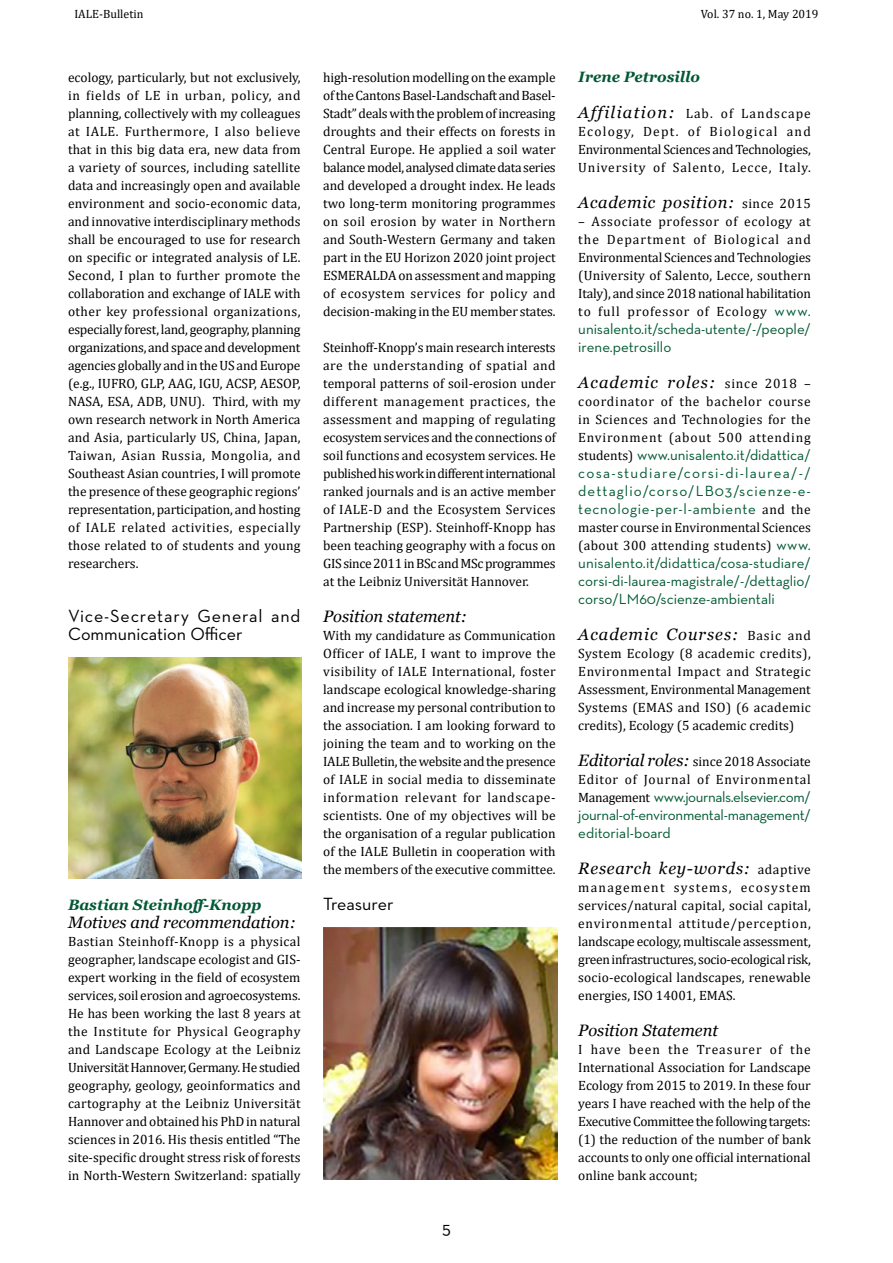
<style>
.page{position:relative;width:893px;height:1263px;background:#fff}
.page>*{position:absolute;margin:0;border:0;box-sizing:border-box;transform-origin:0 0}
.t1{font:18px/18px "Neutra Text";letter-spacing:.035em;color:#000}
.t2{font:18px "Neutra Text";color:#000}
.t3{font:italic 16.5px "Georgia";color:#000}
.t4{font:italic 16.5px "Georgia";letter-spacing:.045em;color:#000}
.t5{font:italic 16.5px "Georgia";letter-spacing:.065em;color:#000}
.t6{font:italic 16.5px "Georgia";letter-spacing:.06em;color:#000}
.t7{font:15px/18px "Neutra Text";color:#005934;text-align:justify}
.t8{font:italic 700 15px "Georgia";color:#005934}
.t9{font:13.5px/18px "Cambria";color:#000;text-align:justify}
.t10{font:13.5px/18px "Cambria";letter-spacing:.055em;color:#000}
.t11{font:12px "Cambria";color:#000}
.s1{font-family:"Georgia";font-style:italic;font-size:16.5px}
.s2{font-family:"Cambria";font-style:normal;font-size:13.5px}
.s3{font-family:"Neutra Text";font-size:15px;color:#005934}
.s4{font-family:"Cambria";font-size:13.5px;color:#000}
</style>
<div class="page">
<img style="left:68px;top:657px;width:234px;height:221px">
<img style="left:323px;top:928px;width:234px;height:252px">
<p class="t11" style="left:74px;top:7px;width:71px">IALE-Bulletin</p>
<p class="t11" style="left:701px;top:7px;width:119px">Vol. 37 no. 1, May 2019</p>
<p class="t9" style="left:68px;top:68px;width:234px">ecology, particularly, but not exclusively, in fields of LE in urban, policy, and planning, collectively with my colleagues at IALE. Furthermore, I also believe that in this big data era, new data from a variety of sources, including satellite data and increasingly open and available environment and socio-economic data, and innovative interdisciplinary methods shall be encouraged to use for research on specific or integrated analysis of LE.<br>Second, I plan to further promote the collaboration and exchange of IALE with other key professional organizations, especially forest, land, geography, planning organizations, and space and development agencies globally and in the US and Europe (e.g., IUFRO, GLP, AAG, IGU, ACSP, AESOP, NASA, ESA, ADB, UNU). Third, with my own research network in North America and Asia, particularly US, China, Japan, Taiwan, Asian Russia, Mongolia, and Southeast Asian countries, I will promote the presence of these geographic regions’ representation, participation, and hosting of IALE related activities, especially those related to of students and young researchers.</p>
<h1 class="t1" style="left:68px;top:606px;width:234px">Vice-Secretary General and<br>Communication Officer</h1>
<p class="t8" style="left:68px;top:895px;width:195px">Bastian Steinhoff-Knopp</p>
<p class="t3" style="left:68px;top:912px;width:229px">Motives and recommendation:</p>
<p class="t9" style="left:68px;top:932px;width:234px">Bastian Steinhoff-Knopp is a physical geographer, landscape ecologist and GIS&shy;expert working in the field of ecosystem services, soil erosion and agroecosystems.<br>He has been working the last 8 years at the Institute for Physical Geography and Landscape Ecology at the Leibniz Universität Hannover, Germany. He studied geography, geology, geoinformatics and cartography at the Leibniz Universität Hannover and obtained his PhD in natural sciences in 2016. His thesis entitled “The site-specific drought stress risk of forests in North-Western Switzerland: spatially</p>
<p class="t9" style="left:323px;top:68px;width:234px">high-resolution modelling on the example of the Cantons Basel-Landschaft and Basel-Stadt” deals with the problem of increasing droughts and their effects on forests in Central Europe. He applied a soil water balance model, analysed climate data series and developed a drought index. He leads two long-term monitoring programmes on soil erosion by water in Northern and South-Western Germany and taken part in the EU Horizon 2020 joint project ESMERALDA on assessment and mapping of ecosystem services for policy and decision-making in the EU member states.</p>
<p class="t9" style="left:323px;top:338px;width:234px">Steinhoff-Knopp’s main research interests are the understanding of spatial and temporal patterns of soil-erosion under different management practices, the assessment and mapping of regulating ecosystem services and the connections of soil functions and ecosystem services. He published his work in different international ranked journals and is an active member of IALE-D and the Ecosystem Services Partnership (ESP). Steinhoff-Knopp has been teaching geography with a focus on GIS since 2011 in BSc and MSc programmes at the Leibniz Universität Hannover.</p>
<p class="t3" style="left:323px;top:606px;width:146px">Position statement:</p>
<p class="t9" style="left:323px;top:626px;width:234px">With my candidature as Communication Officer of IALE, I want to improve the visibility of IALE International, foster landscape ecological knowledge-sharing and increase my personal contribution to the association. I am looking forward to joining the team and to working on the IALE Bulletin, the website and the presence of IALE in social media to disseminate information relevant for landscape&shy;scientists. One of my objectives will be the organisation of a regular publication of the IALE Bulletin in cooperation with the members of the executive committee.</p>
<h1 class="t2" style="left:323px;top:893px;width:72px">Treasurer</h1>
<h1 class="t2" style="left:442px;top:1217px;width:10px">5</h1>
<p class="t8" style="left:578px;top:67px;width:123px">Irene Petrosillo</p>
<p class="t9" style="left:578px;top:104px;width:234px"><span class="s1">Affiliation:</span> Lab. of Landscape Ecology, Dept. of Biological and Environmental Sciences and Technologies, University of Salento, Lecce, Italy.</p>
<p class="t4" style="left:578px;top:192px;width:234px">Academic position: <span class="s2">since 2015</span></p>
<p class="t9" style="left:578px;top:212px;width:234px">– Associate professor of ecology at the Department of Biological and Environmental Sciences and Technologies (University of Salento, Lecce, southern Italy), and since 2018 national habilitation to full professor of Ecology <span class="s3">www.</span></p>
<p class="t7" style="left:578px;top:319px;width:234px">unisalento.it/scheda-utente/-/people/ irene.petrosillo</p>
<p class="t5" style="left:578px;top:372px;width:234px">Academic roles: <span class="s2">since 2018 –</span></p>
<p class="t9" style="left:578px;top:392px;width:234px">coordinator of the bachelor course in Sciences and Technologies for the Environment (about 500 attending</p>
<p class="t7" style="left:578px;top:445px;width:234px"><span class="s4">students)</span> www.unisalento.it/didattica/ cosa-studiare/corsi-di-laurea/-/ dettaglio/corso/LB03/scienze-e&shy;tecnologie-per-l-ambiente <span class="s4">and the</span></p>
<p class="t9" style="left:578px;top:518px;width:234px">master course in Environmental Sciences (about 300 attending students) <span class="s3">www.</span></p>
<p class="t7" style="left:578px;top:553px;width:234px">unisalento.it/didattica/cosa-studiare/ corsi-di-laurea-magistrale/-/dettaglio/ corso/LM60/scienze-ambientali</p>
<p class="t6" style="left:578px;top:624px;width:234px">Academic Courses: <span class="s2">Basic and</span></p>
<p class="t9" style="left:578px;top:644px;width:234px">System Ecology (8 academic credits), Environmental Impact and Strategic Assessment, Environmental Management Systems (EMAS and ISO) (6 academic credits), Ecology (5 academic credits)</p>
<p class="t10" style="left:578px;top:752px;width:234px"><span class="s1">Editorial roles:</span> since 2018 Associate<br>Editor of Journal of Environmental</p>
<p class="t7" style="left:578px;top:787px;width:234px"><span class="s4">Management</span> www.journals.elsevier.com/ journal-of-environmental-management/ editorial-board</p>
<p class="t4" style="left:578px;top:858px;width:234px">Research key-words: <span class="s2">adaptive</span></p>
<p class="t9" style="left:578px;top:878px;width:234px">management systems, ecosystem services/natural capital, social capital, environmental attitude/perception, landscape ecology, multiscale assessment, green infrastructures, socio-ecological risk, socio-ecological landscapes, renewable energies, ISO 14001, EMAS.</p>
<p class="t3" style="left:578px;top:1020px;width:141px">Position Statement</p>
<p class="t9" style="left:578px;top:1040px;width:234px">I have been the Treasurer of the International Association for Landscape Ecology from 2015 to 2019. In these four years I have reached with the help of the Executive Committee the following targets: (1) the reduction of the number of bank accounts to only one official international online bank account;</p>
</div>
